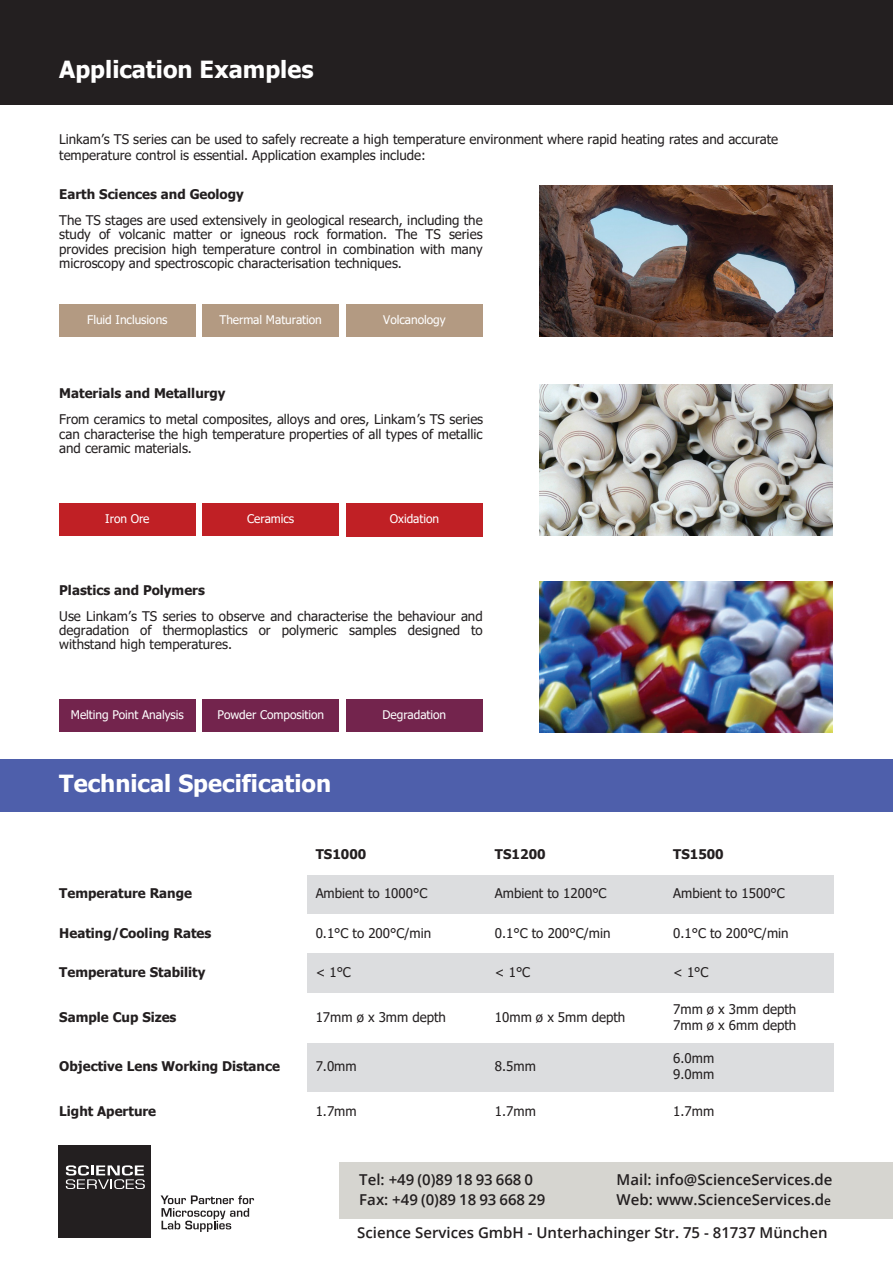
<style>
.page{position:relative;width:893px;height:1263px;background:#fff}
.page>*{position:absolute;margin:0;border:0;box-sizing:border-box;transform-origin:0 0}
.t1{font:700 23.55px "Tahoma";color:#fff}
.t2{font:600 15px/19.5px "Open Sans";color:#231f20}
.t3{font:13.35px/14.2px "Tahoma";color:#231f20}
.t4{font:700 13.35px "Tahoma";color:#231f20}
.t5{font:11.85px "Tahoma";letter-spacing:-.005em;color:#fff}
.t6{font:700 11.85px "Tahoma";letter-spacing:-.005em;color:#231f20}
.s1{font-size:12px}
</style>
<div class="page">
<div style="left:0;top:0;width:893px;height:104px;background:#231f20"></div>
<div style="left:0;top:759px;width:893px;height:52px;background:#4e5fab"></div>
<div style="left:307px;top:875px;width:180px;height:39px;background:#dcdddf"></div>
<div style="left:486px;top:875px;width:179px;height:39px;background:#dcdddf"></div>
<div style="left:665px;top:875px;width:168px;height:39px;background:#dcdddf"></div>
<div style="left:307px;top:953px;width:180px;height:40px;background:#dcdddf"></div>
<div style="left:486px;top:953px;width:179px;height:40px;background:#dcdddf"></div>
<div style="left:665px;top:953px;width:168px;height:40px;background:#dcdddf"></div>
<div style="left:307px;top:1043px;width:180px;height:49px;background:#dcdddf"></div>
<div style="left:486px;top:1043px;width:179px;height:49px;background:#dcdddf"></div>
<div style="left:665px;top:1043px;width:168px;height:49px;background:#dcdddf"></div>
<div style="left:59px;top:304px;width:137px;height:33px;background:#b39a82"></div>
<div style="left:346px;top:304px;width:137px;height:33px;background:#b39a82"></div>
<div style="left:203px;top:304px;width:136px;height:33px;background:#b39a82"></div>
<img style="left:539px;top:186px;width:294px;height:151px">
<div style="left:59px;top:503px;width:137px;height:33px;background:#c02025"></div>
<div style="left:346px;top:503px;width:137px;height:33px;background:#c02025"></div>
<div style="left:203px;top:503px;width:136px;height:33px;background:#c02025"></div>
<img style="left:539px;top:385px;width:294px;height:151px">
<div style="left:59px;top:699px;width:137px;height:33px;background:#73244d"></div>
<div style="left:346px;top:699px;width:137px;height:33px;background:#73244d"></div>
<div style="left:203px;top:699px;width:136px;height:33px;background:#73244d"></div>
<img style="left:539px;top:581px;width:294px;height:151px">
<svg style="left:161px;top:1195px;width:93px;height:37px"></svg>
<div style="left:58px;top:1145px;width:93px;height:93px;background:#231f20"></div>
<svg style="left:66px;top:1165px;width:79px;height:24px"></svg>
<div style="left:339px;top:1162px;width:554px;height:56px;background:#d6d5d0"></div>
<h1 class="t1" style="left:59px;top:53px;width:256px">Application Examples</h1>
<p class="t3" style="left:59px;top:132px;width:720px;line-height:15.8px">Linkam’s TS series can be used to safely recreate a high temperature environment where rapid heating rates and accurate temperature control is essential. Application examples include:</p>
<p class="t4" style="left:59px;top:185px;width:186px">Earth Sciences and Geology</p>
<p class="t3" style="left:59px;top:214px;width:425px;text-align:justify">The TS stages are used extensively in geological research, including the study of volcanic matter or igneous rock formation. The TS series provides precision high temperature control in combination with many microscopy and spectroscopic characterisation techniques.</p>
<p class="t5" style="left:87px;top:312px;width:82px">Fluid Inclusions</p>
<p class="t5" style="left:219px;top:312px;width:104px">Thermal Maturation</p>
<p class="t5" style="left:383px;top:312px;width:64px">Volcanology</p>
<p class="t4" style="left:59px;top:384px;width:168px">Materials and Metallurgy</p>
<p class="t3" style="left:59px;top:413px;width:425px;text-align:justify">From ceramics to metal composites, alloys and ores, Linkam’s TS series can characterise the high temperature properties of all types of metallic and ceramic materials.</p>
<p class="t5" style="left:105px;top:511px;width:46px">Iron Ore</p>
<p class="t5" style="left:247px;top:511px;width:49px">Ceramics</p>
<p class="t5" style="left:390px;top:511px;width:51px">Oxidation</p>
<p class="t4" style="left:59px;top:580px;width:147px">Plastics and Polymers</p>
<p class="t3" style="left:59px;top:609px;width:425px;text-align:justify">Use Linkam’s TS series to observe and characterise the behaviour and degradation of thermoplastics or polymeric samples designed to withstand high temperatures.</p>
<p class="t5" style="left:71px;top:707px;width:115px">Melting Point Analysis</p>
<p class="t5" style="left:217px;top:707px;width:108px">Powder Composition</p>
<p class="t5" style="left:383px;top:707px;width:65px">Degradation</p>
<h1 class="t1" style="left:59px;top:767px;width:274px">Technical Specification</h1>
<p class="t4" style="left:316px;top:845px;width:52px">TS1000</p>
<p class="t4" style="left:495px;top:845px;width:52px">TS1200</p>
<p class="t4" style="left:673px;top:845px;width:52px">TS1500</p>
<p class="t4" style="left:59px;top:884px;width:134px">Temperature Range</p>
<p class="t3" style="left:316px;top:887px;width:113px">Ambient to 1000°C</p>
<p class="t3" style="left:495px;top:887px;width:113px">Ambient to 1200°C</p>
<p class="t3" style="left:673px;top:887px;width:113px">Ambient to 1500°C</p>
<p class="t4" style="left:59px;top:923px;width:154px">Heating/Cooling Rates</p>
<p class="t3" style="left:316px;top:926px;width:117px">0.1°C to 200°C/min</p>
<p class="t3" style="left:495px;top:926px;width:117px">0.1°C to 200°C/min</p>
<p class="t3" style="left:673px;top:926px;width:117px">0.1°C to 200°C/min</p>
<p class="t4" style="left:59px;top:963px;width:148px">Temperature Stability</p>
<p class="t3" style="left:316px;top:966px;width:37px">&lt; 1°C</p>
<p class="t3" style="left:495px;top:966px;width:37px">&lt; 1°C</p>
<p class="t3" style="left:673px;top:966px;width:37px">&lt; 1°C</p>
<p class="t4" style="left:59px;top:1007px;width:119px">Sample Cup Sizes</p>
<p class="t3" style="left:316px;top:1010px;width:132px">17mm ø x 3mm depth</p>
<p class="t3" style="left:495px;top:1010px;width:132px">10mm ø x 5mm depth</p>
<p class="t3" style="left:673px;top:1001px;width:125px;line-height:15.9px">7mm ø x 3mm depth<br>7mm ø x 6mm depth</p>
<p class="t4" style="left:59px;top:1057px;width:222px">Objective Lens Working Distance</p>
<p class="t3" style="left:316px;top:1060px;width:42px">7.0mm</p>
<p class="t3" style="left:495px;top:1060px;width:42px">8.5mm</p>
<p class="t3" style="left:673px;top:1051px;width:42px;line-height:16px">6.0mm<br>9.0mm</p>
<p class="t4" style="left:59px;top:1102px;width:98px">Light Aperture</p>
<p class="t3" style="left:316px;top:1105px;width:42px">1.7mm</p>
<p class="t3" style="left:495px;top:1105px;width:42px">1.7mm</p>
<p class="t3" style="left:673px;top:1105px;width:42px">1.7mm</p>
<p class="t2" style="left:359px;top:1169px;width:187px">Tel: +49 (0)89 18 93 668 0<br>Fax: +49 (0)89 18 93 668 29</p>
<p class="t2" style="left:617px;top:1169px;width:217px">Mail: info@ScienceServices.de<br>Web: www.ScienceServices.d<span class="s1">e</span></p>
<p class="t6" style="left:393px;top:1177px;width:113px">www.linkam.co.uk</p>
<p class="t6" style="left:570px;top:1177px;width:127px">+44 (0)1737 363476</p>
<p class="t6" style="left:749px;top:1177px;width:111px">info@linkam.co.uk</p>
<p class="t2" style="left:357px;top:1223px;width:472px">Science Services GmbH - Unterhachinger Str. 75 - 81737 München</p>
</div>
